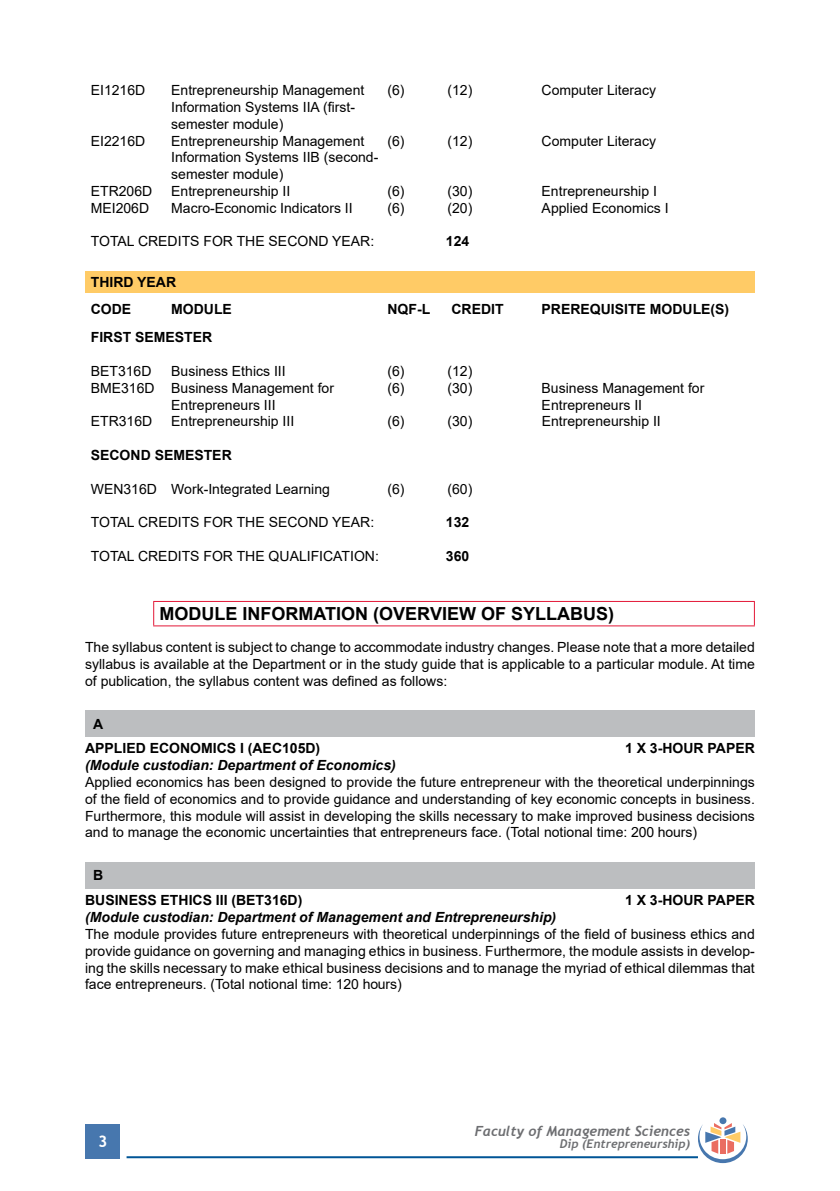
<style>
.page{position:relative;width:840px;height:1191px;background:#fff}
.page>*{position:absolute;margin:0;border:0;box-sizing:border-box;transform-origin:0 0}
.t1{font:700 18px "Arial";color:#000}
.t2{font:700 16px "Trebuchet MS";color:#fff}
.t3{font:14px/16.8px "Arial";color:#000;text-align:justify}
.t4{font:700 14px/24.8px "Arial";color:#000}
.t5{font:italic 700 14px "Arial";color:#000}
.t6{font:italic 700 14px "Trebuchet";color:#6d6e71}
.t7{font:italic 700 12px "Trebuchet";color:#6d6e71}
</style>
<div class="page">
<div style="left:86px;top:1124px;width:34px;height:34px;background:#4777ae"></div>
<hr style="left:126px;top:1156px;width:571px;height:2px;background:#005596">
<div style="left:719px;top:1117px;width:7px;height:7px;background:#4777ae;border-radius:50%"></div>
<svg style="left:697px;top:1123px;width:50px;height:40px"></svg>
<div style="left:85px;top:271px;width:669px;height:22px;background:#ffcb66"></div>
<hr style="left:153px;top:601px;width:601px;height:1px;background:#e31837">
<svg style="left:153px;top:602px;width:1px;height:23px"></svg>
<svg style="left:753px;top:602px;width:1px;height:23px"></svg>
<hr style="left:153px;top:625px;width:601px;height:1px;background:#e31837">
<div style="left:85px;top:710px;width:669px;height:26px;background:#bcbec0"></div>
<div style="left:85px;top:862px;width:669px;height:26px;background:#bcbec0"></div>
<p class="t3" style="left:91px;top:82px;width:56px">EI1216D</p>
<p class="t3" style="left:171px;top:82px;width:194px">Entrepreneurship Management</p>
<p class="t3" style="left:387px;top:82px;width:19px">(6)</p>
<p class="t3" style="left:447px;top:82px;width:26px">(12)</p>
<p class="t3" style="left:541px;top:82px;width:116px">Computer Literacy</p>
<p class="t3" style="left:171px;top:99px;width:185px">Information Systems IIA (first&shy;semester module)</p>
<p class="t3" style="left:91px;top:132px;width:56px">EI2216D</p>
<p class="t3" style="left:171px;top:132px;width:194px">Entrepreneurship Management</p>
<p class="t3" style="left:387px;top:132px;width:19px">(6)</p>
<p class="t3" style="left:447px;top:132px;width:26px">(12)</p>
<p class="t3" style="left:541px;top:132px;width:116px">Computer Literacy</p>
<p class="t3" style="left:171px;top:149px;width:208px">Information Systems IIB (second&shy;semester module)</p>
<p class="t3" style="left:91px;top:183px;width:63px">ETR206D</p>
<p class="t3" style="left:171px;top:183px;width:121px">Entrepreneurship II</p>
<p class="t3" style="left:387px;top:183px;width:19px">(6)</p>
<p class="t3" style="left:447px;top:183px;width:26px">(30)</p>
<p class="t3" style="left:541px;top:183px;width:117px">Entrepreneurship I</p>
<p class="t3" style="left:91px;top:199px;width:60px">MEI206D</p>
<p class="t3" style="left:171px;top:199px;width:183px">Macro-Economic Indicators II</p>
<p class="t3" style="left:387px;top:199px;width:19px">(6)</p>
<p class="t3" style="left:447px;top:199px;width:26px">(20)</p>
<p class="t3" style="left:541px;top:199px;width:128px">Applied Economics I</p>
<p class="t3" style="left:91px;top:233px;width:285px">TOTAL CREDITS FOR THE SECOND YEAR:</p>
<p class="t4" style="left:445px;top:229px;width:25px">124</p>
<p class="t4" style="left:91px;top:269px;width:87px;line-height:26.4px">THIRD YEAR<br>CODE</p>
<p class="t4" style="left:171px;top:296px;width:62px">MODULE</p>
<p class="t4" style="left:387px;top:296px;width:44px">NQF-L</p>
<p class="t4" style="left:451px;top:296px;width:54px">CREDIT</p>
<p class="t4" style="left:541px;top:296px;width:189px">PREREQUISITE MODULE(S)</p>
<p class="t4" style="left:91px;top:325px;width:123px">FIRST SEMESTER</p>
<p class="t3" style="left:91px;top:363px;width:62px">BET316D</p>
<p class="t3" style="left:171px;top:363px;width:116px">Business Ethics III</p>
<p class="t3" style="left:387px;top:363px;width:19px">(6)</p>
<p class="t3" style="left:447px;top:363px;width:26px">(12)</p>
<p class="t3" style="left:91px;top:379px;width:244px">BME316D Business Management for</p>
<p class="t3" style="left:387px;top:379px;width:19px">(6)</p>
<p class="t3" style="left:447px;top:379px;width:26px">(30)</p>
<p class="t3" style="left:541px;top:379px;width:164px">Business Management for</p>
<p class="t3" style="left:171px;top:396px;width:106px">Entrepreneurs III</p>
<p class="t3" style="left:541px;top:396px;width:102px">Entrepreneurs II</p>
<p class="t3" style="left:91px;top:413px;width:63px">ETR316D</p>
<p class="t3" style="left:171px;top:413px;width:124px">Entrepreneurship III</p>
<p class="t3" style="left:387px;top:413px;width:19px">(6)</p>
<p class="t3" style="left:447px;top:413px;width:26px">(30)</p>
<p class="t3" style="left:541px;top:413px;width:121px">Entrepreneurship II</p>
<p class="t4" style="left:91px;top:443px;width:142px">SECOND SEMESTER</p>
<p class="t3" style="left:91px;top:480px;width:240px">WEN316D Work-Integrated Learning</p>
<p class="t3" style="left:387px;top:480px;width:19px">(6)</p>
<p class="t3" style="left:447px;top:480px;width:26px">(60)</p>
<p class="t3" style="left:91px;top:514px;width:285px">TOTAL CREDITS FOR THE SECOND YEAR:</p>
<p class="t4" style="left:445px;top:510px;width:25px">132</p>
<p class="t3" style="left:91px;top:547px;width:289px">TOTAL CREDITS FOR THE QUALIFICATION:</p>
<p class="t4" style="left:445px;top:544px;width:25px">360</p>
<p class="t1" style="left:159px;top:601px;width:456px">MODULE INFORMATION (OVERVIEW OF SYLLABUS)</p>
<p class="t3" style="left:85px;top:638px;width:671px">The syllabus content is subject to change to accommodate industry changes. Please note that a more detailed syllabus is available at the Department or in the study guide that is applicable to a particular module. At time of publication, the syllabus content was defined as follows:</p>
<p class="t4" style="left:85px;top:711px;width:236px;text-indent:8px">A<br>APPLIED ECONOMICS I (AEC105D)</p>
<p class="t4" style="left:624px;top:736px;width:131px">1 X 3-HOUR PAPER</p>
<p class="t5" style="left:85px;top:756px;width:312px">(Module custodian: Department of Economics)</p>
<p class="t3" style="left:85px;top:773px;width:671px">Applied economics has been designed to provide the future entrepreneur with the theoretical underpinnings of the field of economics and to provide guidance and understanding of key economic concepts in business.<br>Furthermore, this module will assist in developing the skills necessary to make improved business decisions and to manage the economic uncertainties that entrepreneurs face. (Total notional time: 200 hours)</p>
<p class="t4" style="left:85px;top:863px;width:219px;text-indent:8px">B<br>BUSINESS ETHICS III (BET316D)</p>
<p class="t4" style="left:624px;top:888px;width:131px">1 X 3-HOUR PAPER</p>
<p class="t5" style="left:85px;top:907px;width:472px">(Module custodian: Department of Management and Entrepreneurship)</p>
<p class="t3" style="left:85px;top:925px;width:671px">The module provides future entrepreneurs with theoretical underpinnings of the field of business ethics and provide guidance on governing and managing ethics in business. Furthermore, the module assists in develop&shy;ing the skills necessary to make ethical business decisions and to manage the myriad of ethical dilemmas that face entrepreneurs. (Total notional time: 120 hours)</p>
<p class="t2" style="left:98px;top:1131px;width:11px">3</p>
<p class="t6" style="left:474px;top:1121px;width:217px">Faculty of Management Sciences</p>
<p class="t7" style="left:559px;top:1135px;width:132px">Dip (Entrepreneurship)</p>
</div>
